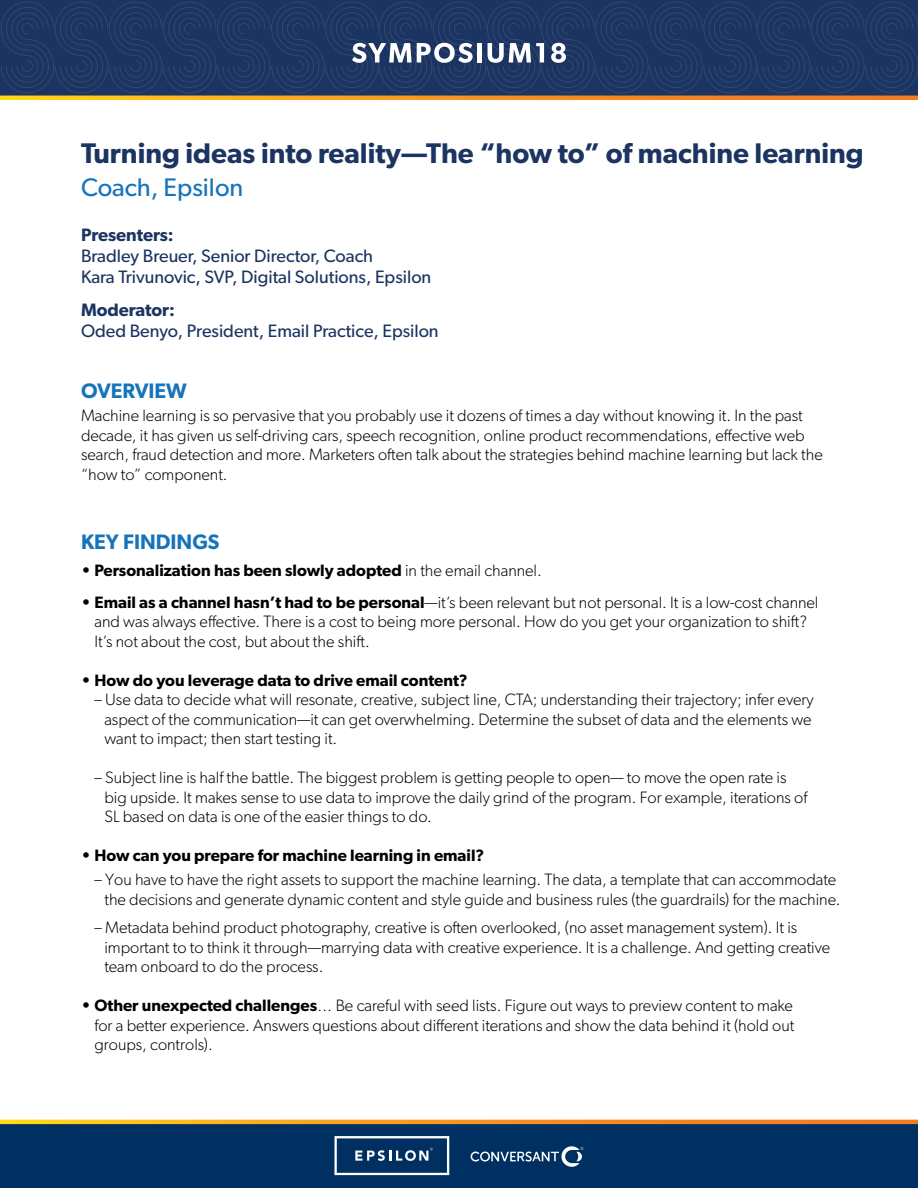
<style>
.page{position:relative;width:918px;height:1188px;background:#fff}
.page>*{position:absolute;margin:0;border:0;box-sizing:border-box;transform-origin:0 0}
.t1{font:600 28.5px "Gibson";color:#1b3461}
.t2{font:25.5px "Gibson";color:#1674bb}
.t3{font:600 21px "Gibson";color:#1674bb}
.t4{font:18px/21px "Gibson";color:#1b3461}
.t5{font:600 18px "Gibson";color:#1b3461}
.t6{font:300 16.5px/19.5px "Gibson";color:#000}
.t7{font:600 16.5px "Gibson";color:#000}
.s1{font-weight:300}
.s2{font-weight:600}
</style>
<div class="page">
<div style="left:0;top:1123px;width:918px;height:65px;background:#003061"></div>
<svg style="left:471px;top:1146px;width:112px;height:21px"></svg>
<svg style="left:335px;top:1136px;width:114px;height:39px"></svg>
<div style="left:0;top:0;width:918px;height:97px;background:linear-gradient(to right,#1b3461,#1b3461)"></div>
<svg style="left:0;top:96px;width:918px;height:4px;background:#f89d1f"></svg>
<svg style="left:0;top:1px;width:918px;height:93px;background:#233b66"></svg>
<svg style="left:0;top:1120px;width:918px;height:4px;background:#f89d1f"></svg>
<h1 class="t1" style="left:81px;top:136px;width:784px">Turning ideas into reality—The “how to” of machine learning</h1>
<h2 class="t2" style="left:81px;top:171px;width:164px">Coach, Epsilon</h2>
<p class="t5" style="left:81px;top:224px;width:94px">Presenters:</p>
<p class="t4" style="left:81px;top:245px;width:352px">Bradley Breuer, Senior Director, Coach<br>Kara Trivunovic, SVP, Digital Solutions, Epsilon</p>
<p class="t5" style="left:81px;top:299px;width:96px">Moderator:</p>
<p class="t4" style="left:81px;top:320px;width:359px">Oded Benyo, President, Email Practice, Epsilon</p>
<p class="t3" style="left:81px;top:379px;width:107px">OVERVIEW</p>
<p class="t6" style="left:81px;top:405px;width:743px">Machine learning is so pervasive that you probably use it dozens of times a day without knowing it. In the past decade, it has given us self-driving cars, speech recognition, online product recommendations, effective web search, fraud detection and more. Marketers often talk about the strategies behind machine learning but lack the “how to” component.</p>
<p class="t3" style="left:81px;top:529px;width:140px">KEY FINDINGS</p>
<p class="t7" style="left:81px;top:561px;width:462px">• Personalization has been slowly adopted <span class="s1">in the email channel.</span></p>
<p class="t6" style="left:94px;top:592px;width:725px;text-indent:-13px"><span class="s2">• Email as a channel hasn’t had to be personal</span>—it’s been relevant but not personal. It is a low-cost channel and was always effective. There is a cost to being more personal. How do you get your organization to shift?<br>It’s not about the cost, but about the shift.</p>
<p class="t7" style="left:81px;top:670px;width:388px">• How do you leverage data to drive email content?</p>
<p class="t6" style="left:104px;top:690px;width:711px;text-indent:-10px">– Use data to decide what will resonate, creative, subject line, CTA; understanding their trajectory; infer every aspect of the communication—it can get overwhelming. Determine the subset of data and the elements we want to impact; then start testing it.</p>
<p class="t6" style="left:104px;top:768px;width:704px;text-indent:-10px">– Subject line is half the battle. The biggest problem is getting people to open— to move the open rate is big upside. It makes sense to use data to improve the daily grind of the program. For example, iterations of<br>SL based on data is one of the easier things to do.</p>
<p class="t7" style="left:81px;top:846px;width:405px">• How can you prepare for machine learning in email?</p>
<p class="t6" style="left:94px;top:870px;width:748px;text-align:center">– You have to have the right assets to support the machine learning. The data, a template that can accommodate the decisions and generate dynamic content and style guide and business rules (the guardrails) for the machine.</p>
<p class="t6" style="left:104px;top:918px;width:727px;text-indent:-10px">– Metadata behind product photography, creative is often overlooked, (no asset management system). It is important to to think it through—marrying data with creative experience. It is a challenge. And getting creative team onboard to do the process.</p>
<p class="t6" style="left:94px;top:996px;width:701px;text-align:justify;text-indent:-13px"><span class="s2">• Other unexpected challenges</span>… Be careful with seed lists. Figure out ways to preview content to make for a better experience. Answers questions about different iterations and show the data behind it (hold out groups, controls).</p>
</div>
